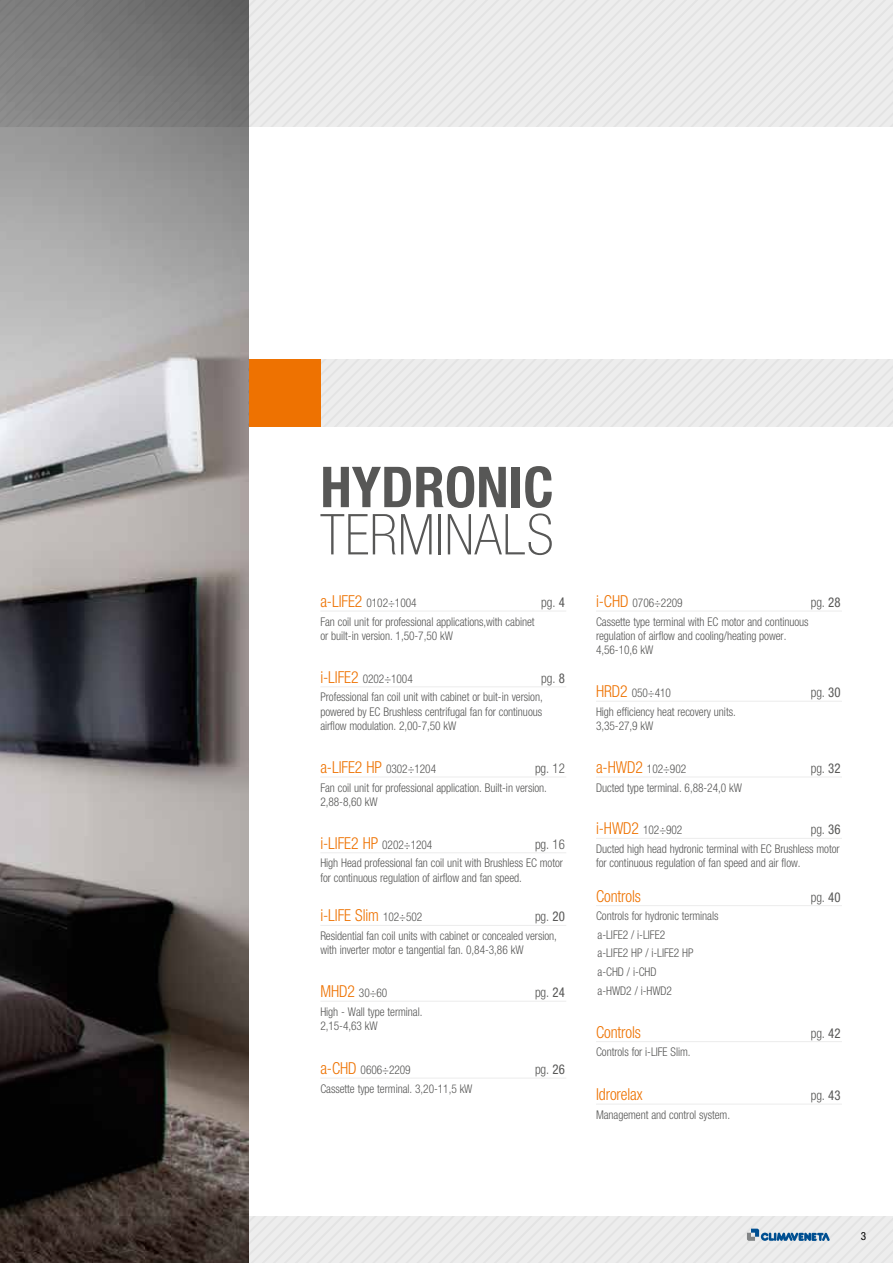
<style>
.page{position:relative;width:893px;height:1263px;background:#fff}
.page>*{position:absolute;margin:0;border:0;box-sizing:border-box;transform-origin:0 0}
.t1{font:100 condensed 56.4px "Helvetica Neue LT Std";letter-spacing:.01em;color:#575756}
.t2{font:700 condensed 56.4px "Helvetica Neue LT Std";color:#575756}
.t3{font:300 condensed 16.5px "Helvetica Neue LT Std";letter-spacing:-.005em;color:#ee7201;scale:.95 1}
.t4{font:300 condensed 13.5px "Helvetica Neue LT Std";letter-spacing:-.005em;color:#575756;scale:.95 1}
.t5{font:300 condensed 12px/14.4px "Helvetica Neue LT Std";letter-spacing:-.005em;color:#575756;scale:.95 1}
.t6{font:condensed 11.25px "Helvetica Neue LT Std";color:#000}
.s1{font-size:16.5px;color:#ee7201}
.s2{font-weight:400}
.s3{font-size:12px;color:#575756}
</style>
<div class="page">
<img style="left:0;top:126px;width:249px;height:1090px">
<svg style="left:0;top:0;width:893px;height:126px;background:#cacaca"></svg>
<svg style="left:0;top:1216px;width:893px;height:47px;background:#b6b3b2"></svg>
<svg style="left:320px;top:359px;width:573px;height:68px;background:#eae9e9"></svg>
<hr style="left:320px;top:610px;width:246px;height:2px;background:#ededed">
<hr style="left:320px;top:686px;width:246px;height:1px;background:#ededed">
<hr style="left:320px;top:776px;width:246px;height:1px;background:#ededed">
<hr style="left:320px;top:852px;width:246px;height:1px;background:#ededed">
<hr style="left:320px;top:925px;width:246px;height:1px;background:#ededed">
<hr style="left:320px;top:1001px;width:246px;height:1px;background:#ededed">
<hr style="left:320px;top:1077px;width:246px;height:2px;background:#ededed">
<hr style="left:596px;top:610px;width:246px;height:2px;background:#ededed">
<hr style="left:596px;top:701px;width:246px;height:1px;background:#ededed">
<hr style="left:596px;top:776px;width:246px;height:1px;background:#ededed">
<hr style="left:596px;top:838px;width:246px;height:1px;background:#ededed">
<hr style="left:596px;top:905px;width:246px;height:1px;background:#ededed">
<hr style="left:596px;top:1041px;width:246px;height:1px;background:#ededed">
<hr style="left:596px;top:1103px;width:246px;height:2px;background:#ededed">
<div style="left:249px;top:359px;width:71px;height:68px;background:#ee7201"></div>
<h1 class="t2" style="left:320px;top:453px;width:235px">HYDRONIC</h1>
<h1 class="t1" style="left:320px;top:503px;width:235px">TERMINALS</h1>
<p class="t5" style="left:320px;top:595px;width:103px"><span class="s1">a-LIFE2</span> 0102÷1004</p>
<p class="t4" style="left:541px;top:594px;width:27px">pg. <span class="s2">4</span></p>
<p class="t5" style="left:320px;top:614px;width:227px">Fan coil unit for professional applications,with cabinet or built-in version. 1,50-7,50 kW</p>
<p class="t5" style="left:320px;top:671px;width:99px"><span class="s1">i-LIFE2</span> 0202÷1004</p>
<p class="t4" style="left:541px;top:670px;width:27px">pg. <span class="s2">8</span></p>
<p class="t5" style="left:320px;top:690px;width:236px;text-align:justify">Professional fan coil unit with cabinet or buit-in version, powered by EC Brushless centrifugal fan for continuous airflow modulation. 2,00-7,50 kW</p>
<h2 class="t3" style="left:320px;top:758px;width:123px">a-LIFE2 HP <span class="s3">0302÷1204</span></h2>
<p class="t4" style="left:535px;top:760px;width:33px">pg. 12</p>
<p class="t5" style="left:320px;top:780px;width:240px">Fan coil unit for professional application. Built-in version.<br>2,88-8,60 kW</p>
<h2 class="t3" style="left:320px;top:833px;width:119px">i-LIFE2 HP <span class="s3">0202÷1204</span></h2>
<p class="t4" style="left:535px;top:836px;width:33px">pg. 16</p>
<p class="t5" style="left:320px;top:856px;width:257px">High Head professional fan coil unit with Brushless EC motor for continuous regulation of airflow and fan speed.</p>
<h2 class="t3" style="left:320px;top:906px;width:109px">i-LIFE Slim <span class="s3">102÷502</span></h2>
<p class="t4" style="left:535px;top:909px;width:33px">pg. <span class="s2">20</span></p>
<p class="t5" style="left:320px;top:928px;width:251px">Residential fan coil units with cabinet or concealed version, with inverter motor e tangential fan. 0,84-3,86 kW</p>
<p class="t5" style="left:320px;top:985px;width:72px"><span class="s1">MHD2</span> 30÷60</p>
<p class="t4" style="left:535px;top:984px;width:33px">pg. <span class="s2">24</span></p>
<p class="t5" style="left:320px;top:1004px;width:109px">High - Wall type terminal.<br>2,15-4,63 kW</p>
<p class="t5" style="left:320px;top:1062px;width:97px"><span class="s1">a-CHD</span> 0606÷2209</p>
<p class="t4" style="left:535px;top:1061px;width:33px">pg. <span class="s2">26</span></p>
<p class="t5" style="left:320px;top:1081px;width:162px">Cassette type terminal. 3,20-11,5 kW</p>
<p class="t5" style="left:596px;top:595px;width:93px"><span class="s1">i-CHD</span> 0706÷2209</p>
<p class="t4" style="left:811px;top:594px;width:33px">pg. <span class="s2">28</span></p>
<p class="t5" style="left:596px;top:614px;width:225px">Cassette type terminal with EC motor and continuous regulation of airflow and cooling/heating power.<br>4,56-10,6 kW</p>
<p class="t5" style="left:596px;top:686px;width:80px"><span class="s1">HRD2</span> 050÷410</p>
<p class="t4" style="left:811px;top:685px;width:33px">pg. <span class="s2">30</span></p>
<p class="t5" style="left:596px;top:704px;width:149px">High efficiency heat recovery units.<br>3,35-27,9 kW</p>
<p class="t5" style="left:596px;top:761px;width:96px"><span class="s1">a-HWD2</span> 102÷902</p>
<p class="t4" style="left:811px;top:760px;width:33px">pg. <span class="s2">32</span></p>
<p class="t5" style="left:596px;top:780px;width:155px">Ducted type terminal. 6,88-24,0 kW</p>
<p class="t5" style="left:596px;top:823px;width:92px"><span class="s1">i-HWD2</span> 102÷902</p>
<p class="t4" style="left:811px;top:822px;width:33px">pg. <span class="s2">36</span></p>
<p class="t5" style="left:596px;top:841px;width:258px">Ducted high head hydronic terminal with EC Brushless motor for continuous regulation of fan speed and air flow.</p>
<h2 class="t3" style="left:596px;top:886px;width:49px">Controls</h2>
<p class="t4" style="left:811px;top:889px;width:33px">pg. <span class="s2">40</span></p>
<p class="t5" style="left:596px;top:906px;width:130px;line-height:18.6px">Controls for hydronic terminals a-LIFE2 / i-LIFE2<br>a-LIFE2 HP / i-LIFE2 HP a-CHD / i-CHD<br>a-HWD2 / i-HWD2</p>
<h2 class="t3" style="left:596px;top:1022px;width:49px">Controls</h2>
<p class="t4" style="left:811px;top:1025px;width:33px">pg. <span class="s2">42</span></p>
<p class="t5" style="left:596px;top:1044px;width:101px">Controls for i-LIFE Slim.</p>
<h2 class="t3" style="left:596px;top:1085px;width:51px">Idrorelax</h2>
<p class="t4" style="left:811px;top:1087px;width:33px">pg. <span class="s2">43</span></p>
<p class="t5" style="left:596px;top:1107px;width:143px">Management and control system.</p>
<p class="t6" style="left:861px;top:1229px;width:7px">3</p>
</div>
